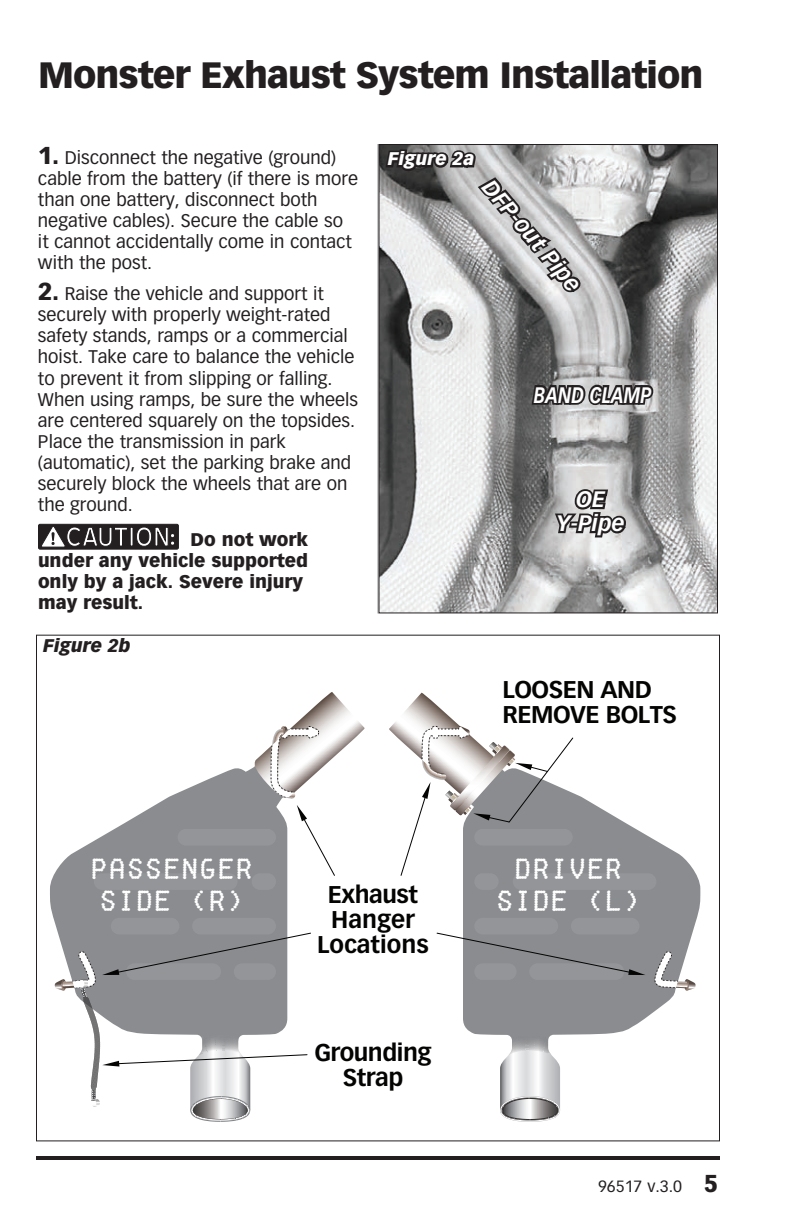
<style>
.page{position:relative;width:792px;height:1224px;background:#fff}
.page>*{position:absolute;margin:0;border:0;box-sizing:border-box;transform-origin:0 0}
.t1{font:900 36px "Vectora LT Std";letter-spacing:-.025em;color:#231f20}
.t2{font:26.8px/32.2px "Fake Receipt";color:#fff;text-align:center}
.t3{font:700 23.8px/24.6px "Vectora LT Std";letter-spacing:-.02em;color:#040503}
.t4{font:700 23.8px/24.6px "Vectora LT Std";color:#040503;text-align:center}
.t5{font:italic 700 22px/24px "Vectora LT Std";color:#fff;text-align:center}
.t6{font:italic 700 22px "Vectora LT Std";color:#fff;scale:.8 1}
.t7{font:18px/21px "Vectora LT Std";color:#231f20}
.t8{font:900 18px/21px "Vectora LT Std";color:#231f20}
.t9{font:italic 900 18px "Vectora LT Std";color:#fff}
.t10{font:italic 900 18px "Vectora LT Std";color:#231f20}
.t11{font:16px "Vectora LT Std";color:#231f20}
.s1{font-weight:900;font-size:24px}
</style>
<div class="page">
<hr style="left:36px;top:1156px;width:684px;height:4px;background:#231f20">
<svg style="left:38px;top:524px;width:141px;height:26px;background:#504d4e"></svg>
<hr style="left:377px;top:144px;width:1px;height:469px;background:#939598">
<img style="left:380px;top:146px;width:336px;height:465px">
<div style="left:378px;top:144px;width:340px;height:469px;border:1px solid #231f20"></div>
<svg style="left:383px;top:147px;width:201px;height:149px;background:#a1a1a1"></svg>
<svg style="left:552px;top:487px;width:77px;height:69px;background:#9d9c9c"></svg>
<svg style="left:529px;top:316px;width:126px;height:151px;background:#8d8c8d"></svg>
<svg style="left:463px;top:793px;width:238px;height:242px;fill:#8a8c8f"></svg>
<svg style="left:500px;top:1030px;width:60px;height:92px"></svg>
<svg style="left:50px;top:767px;width:238px;height:165px;fill:#8a8c8f"></svg>
<div style="left:474px;top:873px;width:25px;height:17px;background:#939598;border-radius:8px"></div>
<div style="left:513px;top:873px;width:143px;height:17px;background:#939598;border-radius:8px"></div>
<div style="left:474px;top:918px;width:84px;height:16px;background:#939598;border-radius:8px"></div>
<div style="left:571px;top:918px;width:69px;height:16px;background:#939598;border-radius:8px"></div>
<div style="left:474px;top:963px;width:43px;height:17px;background:#939598;border-radius:8px"></div>
<div style="left:529px;top:963px;width:95px;height:17px;background:#939598;border-radius:8px"></div>
<div style="left:178px;top:829px;width:98px;height:17px;background:#939598;border-radius:8px"></div>
<div style="left:252px;top:873px;width:24px;height:17px;background:#939598;border-radius:8px"></div>
<div style="left:94px;top:873px;width:144px;height:17px;background:#939598;border-radius:8px"></div>
<div style="left:192px;top:918px;width:84px;height:16px;background:#939598;border-radius:8px"></div>
<div style="left:111px;top:918px;width:68px;height:16px;background:#939598;border-radius:8px"></div>
<svg style="left:654px;top:951px;width:42px;height:40px"></svg>
<svg style="left:254px;top:692px;width:111px;height:107px"></svg>
<svg style="left:297px;top:805px;width:38px;height:71px"></svg>
<svg style="left:389px;top:693px;width:185px;height:184px"></svg>
<svg style="left:436px;top:932px;width:209px;height:43px"></svg>
<svg style="left:54px;top:932px;width:257px;height:190px"></svg>
<h1 class="t1" style="left:38px;top:52px;width:667px">Monster Exhaust System Installation</h1>
<p class="t7" style="left:38px;top:147px;width:322px"><span class="s1">1.</span> Disconnect the negative (ground) cable from the battery (if there is more than one battery, disconnect both negative cables). Secure the cable so<br>it cannot accidentally come in contact with the post.</p>
<p class="t7" style="left:38px;top:284px;width:322px"><span class="s1">2.</span> Raise the vehicle and support it securely with properly weight-rated safety stands, ramps or a commercial hoist. Take care to balance the vehicle to prevent it from slipping or falling.<br>When using ramps, be sure the wheels are centered squarely on the topsides.<br>Place the transmission in park (automatic), set the parking brake and securely block the wheels that are on the ground.</p>
<p class="t8" style="left:38px;top:529px;width:272px;text-indent:153px">Do not work under any vehicle supported only by a jack. Severe injury may result.</p>
<p class="t10" style="left:43px;top:635px;width:89px">Figure 2b</p>
<p class="t9" style="left:388px;top:148px;width:88px">Figure 2a</p>
<p class="t5" style="left:496px;top:175px;width:141px;rotate:50deg">DFP-out Pipe</p>
<p class="t6" style="left:534px;top:382px;width:148px">BAND CLAMP</p>
<p class="t5" style="left:556px;top:487px;width:70px">OE<br>Y-Pipe</p>
<h3 class="t3" style="left:503px;top:678px;width:176px">LOOSEN AND<br>REMOVE BOLTS</h3>
<h2 class="t2" style="left:90px;top:853px;width:165px">PASSENGER<br>SIDE (r)</h2>
<h3 class="t4" style="left:317px;top:883px;width:113px">Exhaust<br>Hanger<br>Locations</h3>
<h3 class="t3" style="left:314px;top:1041px;width:119px;text-align:center">Grounding<br>Strap</h3>
<h2 class="t2" style="left:496px;top:853px;width:147px">DRIVER<br>SIDE (L)</h2>
<p class="t11" style="left:598px;top:1177px;width:121px">96517 v.3.0 <span class="s1">5</span></p>
</div>
